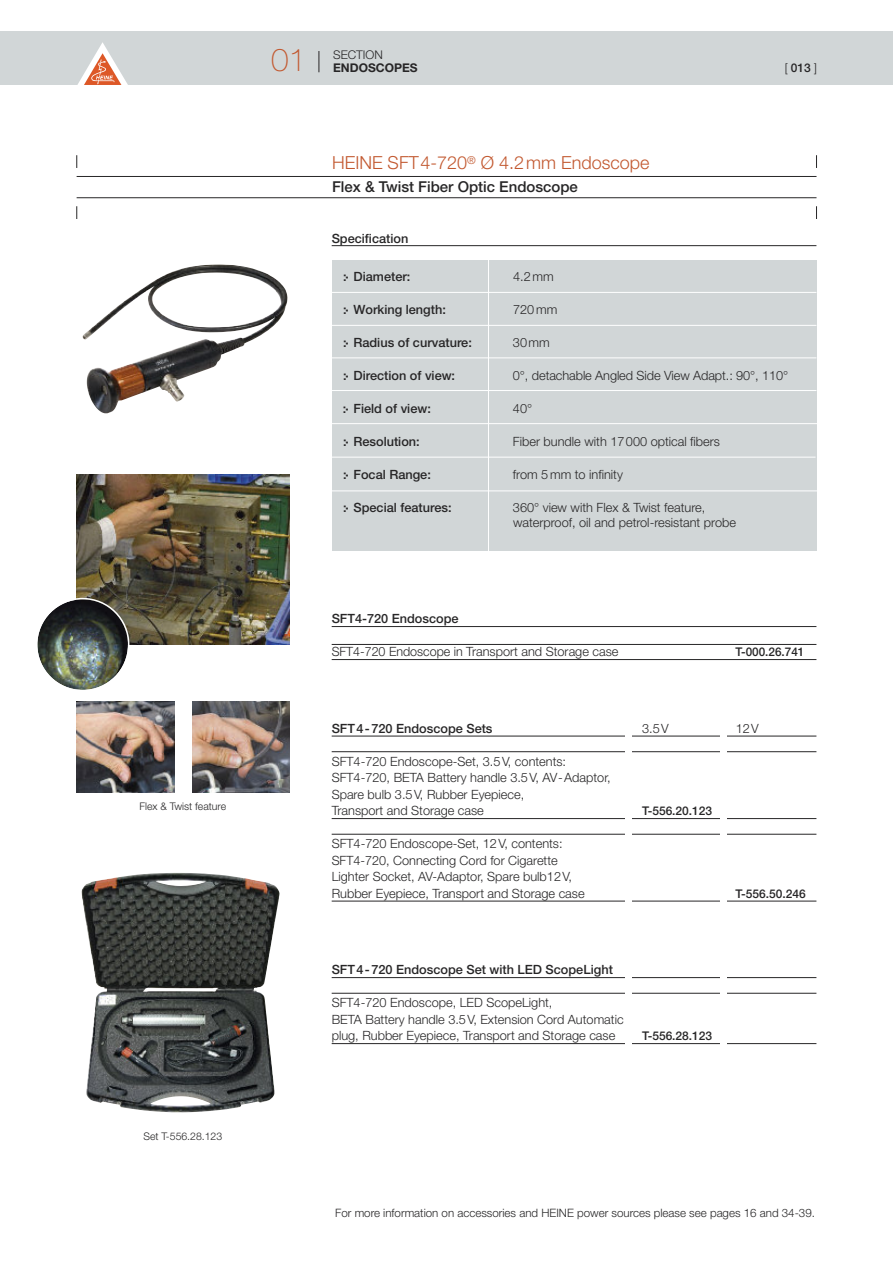
<style>
.page{position:relative;width:893px;height:1263px;background:#fff}
.page>*{position:absolute;margin:0;border:0;box-sizing:border-box;transform-origin:0 0}
.t1{font:100 31.5px "Helvetica Neue";color:#c2582f}
.t2{font:300 18px "Helvetica Neue";color:#c2582f}
.t3{font:500 15px "Helvetica Neue";color:#272627}
.t4{font:300 12.75px/16.5px "Helvetica Neue";color:#272627}
.t5{font:500 12.75px "Helvetica Neue";color:#272627}
.t6{font:500 12px "Helvetica Neue";color:#272627}
.t7{font:700 12px "Helvetica Neue";color:#272627}
.t8{font:300 12px "Helvetica Neue";color:#272627}
.t9{font:300 11.55px "Helvetica Neue";color:#272627}
.t10{font:300 10.5px "Helvetica Neue";color:#272627}
.s1{font-weight:300}
.s2{font-weight:800}
</style>
<div class="page">
<div style="left:0;top:32px;width:893px;height:53px;background:#d1d6d7"></div>
<svg style="left:319px;top:51px;width:1px;height:21px"></svg>
<svg style="left:77px;top:42px;width:51px;height:43px"></svg>
<img style="left:77px;top:701px;width:97px;height:91px">
<img style="left:192px;top:701px;width:98px;height:91px">
<div style="left:332px;top:260px;width:484px;height:291px;background:#d1d6d7"></div>
<img style="left:82px;top:264px;width:206px;height:135px">
<img style="left:77px;top:474px;width:212px;height:170px">
<img style="left:81px;top:873px;width:199px;height:239px">
<img style="left:37px;top:598px;width:92px;height:92px">
<hr style="left:77px;top:176px;width:739px;height:1px;background:#272627">
<svg style="left:77px;top:155px;width:1px;height:13px"></svg>
<svg style="left:816px;top:155px;width:1px;height:13px"></svg>
<svg style="left:77px;top:206px;width:1px;height:13px"></svg>
<svg style="left:816px;top:206px;width:1px;height:13px"></svg>
<hr style="left:77px;top:197px;width:739px;height:1px;background:#272627">
<hr style="left:332px;top:292px;width:484px;height:1px;background:#fff">
<hr style="left:332px;top:325px;width:484px;height:1px;background:#fff">
<hr style="left:332px;top:357px;width:484px;height:1px;background:#fff">
<hr style="left:332px;top:390px;width:484px;height:1px;background:#fff">
<hr style="left:330px;top:423px;width:492px;height:1px;background:#fff">
<hr style="left:331px;top:457px;width:484px;height:1px;background:#fff">
<hr style="left:330px;top:490px;width:487px;height:1px;background:#fff">
<hr style="left:488px;top:251px;width:1px;height:307px;background:#fff">
<hr style="left:332px;top:626px;width:484px;height:1px;background:#272627">
<hr style="left:332px;top:644px;width:484px;height:1px;background:#272627">
<hr style="left:332px;top:659px;width:484px;height:1px;background:#272627">
<hr style="left:332px;top:736px;width:484px;height:1px;background:#272627">
<hr style="left:332px;top:751px;width:484px;height:1px;background:#272627">
<hr style="left:332px;top:818px;width:484px;height:1px;background:#272627">
<hr style="left:332px;top:834px;width:484px;height:1px;background:#272627">
<hr style="left:332px;top:901px;width:484px;height:1px;background:#272627">
<hr style="left:332px;top:977px;width:484px;height:1px;background:#272627">
<hr style="left:332px;top:993px;width:484px;height:1px;background:#272627">
<hr style="left:332px;top:1043px;width:484px;height:1px;background:#272627">
<hr style="left:332px;top:245px;width:484px;height:1px;background:#272627">
<div style="left:721px;top:719px;width:6px;height:355px;background:#fff"></div>
<div style="left:625px;top:695px;width:6px;height:362px;background:#fff"></div>
<p class="t10" style="left:140px;top:803px;width:88px">Flex &amp; Twist feature</p>
<p class="t10" style="left:143px;top:1132px;width:80px">Set T-556.28.123</p>
<h1 class="t1" style="left:271px;top:49px;width:36px">01</h1>
<p class="t8" style="left:333px;top:50px;width:51px">SECTION</p>
<p class="t7" style="left:333px;top:63px;width:86px">ENDOSCOPES</p>
<h2 class="t2" style="left:332px;top:156px;width:319px">HEINE SFT4-720<sup>®</sup> Ø 4.2mm Endoscope</h2>
<p class="t3" style="left:332px;top:181px;width:247px">Flex &amp; Twist Fiber Optic Endoscope</p>
<p class="t5" style="left:332px;top:234px;width:78px">Specification</p>
<p class="t6" style="left:785px;top:63px;width:34px"><span class="s1">[</span> 013 <span class="s1">]</span></p>
<p class="t5" style="left:343px;top:272px;width:69px">:<span class="s2">-</span> Diameter:</p>
<p class="t4" style="left:513px;top:269px;width:42px">4.2mm</p>
<p class="t5" style="left:343px;top:305px;width:104px">:<span class="s2">-</span> Working length:</p>
<p class="t4" style="left:513px;top:302px;width:46px">720mm</p>
<p class="t5" style="left:343px;top:338px;width:130px">:<span class="s2">-</span> Radius of curvature:</p>
<p class="t4" style="left:513px;top:335px;width:38px">30mm</p>
<p class="t5" style="left:343px;top:371px;width:114px">:<span class="s2">-</span> Direction of view:</p>
<p class="t4" style="left:513px;top:368px;width:277px">0°, detachable Angled Side View Adapt.: 90°, 110°</p>
<p class="t5" style="left:343px;top:404px;width:89px">:<span class="s2">-</span> Field of view:</p>
<p class="t4" style="left:513px;top:401px;width:21px">40°</p>
<p class="t5" style="left:343px;top:437px;width:78px">:<span class="s2">-</span> Resolution:</p>
<p class="t4" style="left:513px;top:434px;width:209px">Fiber bundle with 17000 optical fibers</p>
<p class="t5" style="left:343px;top:470px;width:89px">:<span class="s2">-</span> Focal Range:</p>
<p class="t4" style="left:513px;top:467px;width:111px">from 5mm to infinity</p>
<p class="t5" style="left:343px;top:503px;width:110px">:<span class="s2">-</span> Special features:</p>
<p class="t4" style="left:513px;top:501px;width:225px;line-height:15px">360° view with Flex &amp; Twist feature, waterproof, oil and petrol-resistant probe</p>
<p class="t5" style="left:332px;top:614px;width:128px">SFT4-720 Endoscope</p>
<p class="t4" style="left:332px;top:644px;width:288px">SFT4-720 Endoscope in Transport and Storage case</p>
<p class="t6" style="left:736px;top:647px;width:70px">T-000.26.741</p>
<p class="t5" style="left:332px;top:723px;width:162px">SFT4-720 Endoscope Sets</p>
<p class="t4" style="left:642px;top:721px;width:28px">3.5V</p>
<p class="t4" style="left:736px;top:721px;width:25px">12V</p>
<p class="t4" style="left:332px;top:754px;width:281px">SFT4-720 Endoscope-Set, 3.5V, contents:<br>SFT4-720, BETA Battery handle 3.5V, AV-Adaptor, Spare bulb 3.5V, Rubber Eyepiece,<br>Transport and Storage case</p>
<p class="t6" style="left:642px;top:806px;width:72px">T-556.20.123</p>
<p class="t4" style="left:332px;top:836px;width:254px">SFT4-720 Endoscope-Set, 12V, contents:<br>SFT4-720, Connecting Cord for Cigarette Lighter Socket, AV-Adaptor, Spare bulb12V, Rubber Eyepiece, Transport and Storage case</p>
<p class="t6" style="left:736px;top:889px;width:72px">T-556.50.246</p>
<p class="t5" style="left:332px;top:965px;width:283px">SFT4-720 Endoscope Set with LED ScopeLight</p>
<p class="t4" style="left:332px;top:995px;width:293px">SFT4-720 Endoscope, LED ScopeLight,<br>BETA Battery handle 3.5V, Extension Cord Automatic plug, Rubber Eyepiece, Transport and Storage case</p>
<p class="t6" style="left:642px;top:1031px;width:72px">T-556.28.123</p>
<p class="t9" style="left:335px;top:1209px;width:481px">For more information on accessories and HEINE power sources please see pages 16 and 34-39.</p>
</div>
